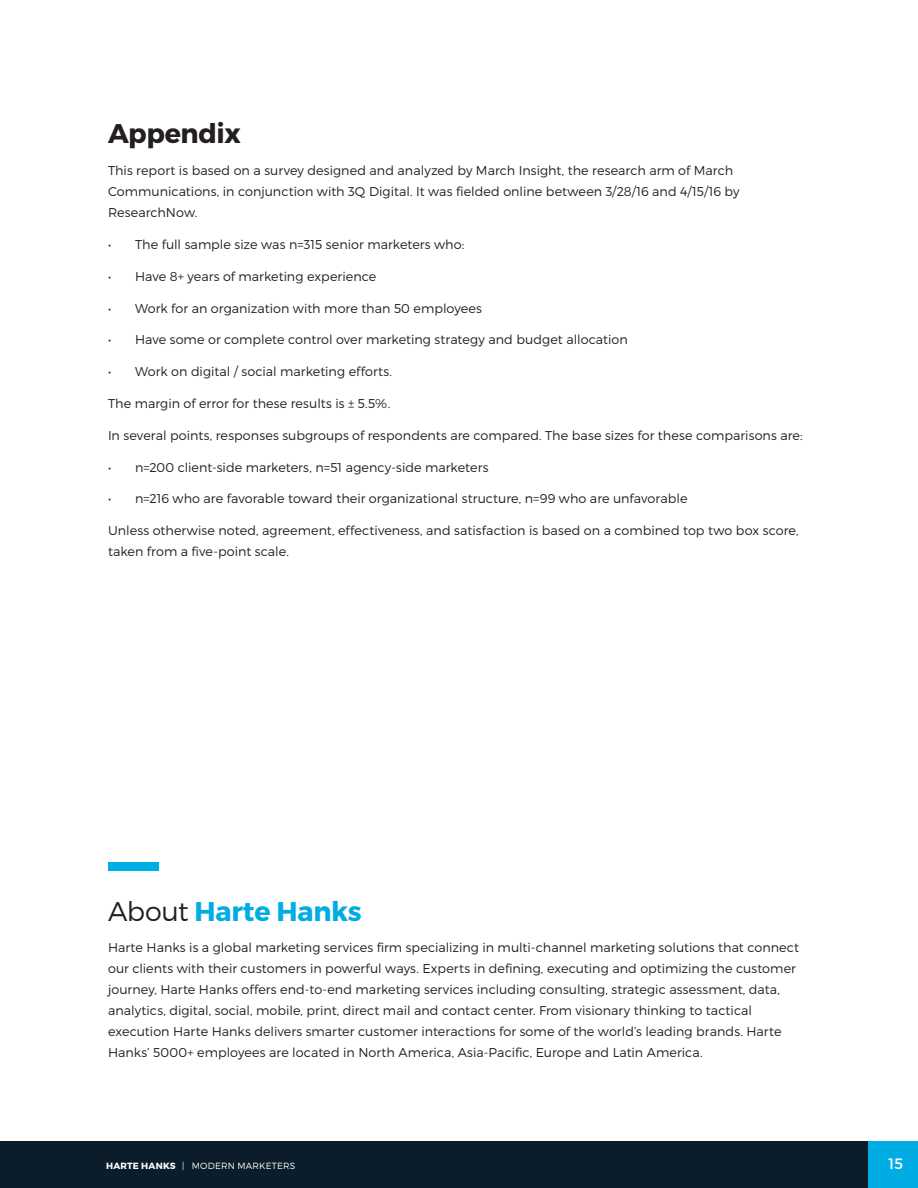
<style>
.page{position:relative;width:918px;height:1188px;background:#fff}
.page>*{position:absolute;margin:0;border:0;box-sizing:border-box;transform-origin:0 0}
.body_sub_head{font:700 27px "Montserrat";letter-spacing:-.01em;color:#00ace4}
.BODY_-_Intro02{font:700 27px "Montserrat";letter-spacing:-.015em;color:#231f20}
.t1{font:15px "Montserrat";color:#fff}
.body_sub_head-2{font:300 12.75px/21px "Montserrat";letter-spacing:.005em;color:#231f20}
.BODY_-_Copy{font:300 12.75px/21px "Montserrat";letter-spacing:.005em;color:#231f20}
.t2{font:300 9px "Montserrat";letter-spacing:.02em;color:#fff}
.s1{font-weight:300;color:#231f20}
.s2{font-weight:700}
</style>
<div class="page">
<div style="left:867px;top:1141px;width:51px;height:47px;background:#00ace4"></div>
<div style="left:0;top:1141px;width:867px;height:47px;background:#0b1d2a"></div>
<div style="left:108px;top:862px;width:51px;height:9px;background:#00ace4"></div>
<p class="BODY_-_Intro02" style="left:108px;top:117px;width:134px">Appendix</p>
<p class="BODY_-_Copy" style="left:108px;top:160px;width:633px">This report is based on a survey designed and analyzed by March Insight, the research arm of March<br>Communications, in conjunction with 3Q Digital. It was fielded online between 3/28/16 and 4/15/16 by<br>ResearchNow.</p>
<p class="body_sub_head-2" style="left:108px;top:234px;width:358px">• The full sample size was n=315 senior marketers who:</p>
<p class="body_sub_head-2" style="left:108px;top:265px;width:270px">• Have 8+ years of marketing experience</p>
<p class="body_sub_head-2" style="left:108px;top:297px;width:376px">• Work for an organization with more than 50 employees</p>
<p class="body_sub_head-2" style="left:108px;top:329px;width:521px">• Have some or complete control over marketing strategy and budget allocation</p>
<p class="body_sub_head-2" style="left:108px;top:361px;width:286px">• Work on digital / social marketing efforts.</p>
<p class="BODY_-_Copy" style="left:108px;top:393px;width:284px">The margin of error for these results is ± 5.5%.</p>
<p class="BODY_-_Copy" style="left:108px;top:424px;width:696px">In several points, responses subgroups of respondents are compared. The base sizes for these comparisons are:</p>
<p class="body_sub_head-2" style="left:108px;top:456px;width:382px">• n=200 client-side marketers, n=51 agency-side marketers</p>
<p class="body_sub_head-2" style="left:108px;top:488px;width:581px">• n=216 who are favorable toward their organizational structure, n=99 who are unfavorable</p>
<p class="BODY_-_Copy" style="left:108px;top:520px;width:692px">Unless otherwise noted, agreement, effectiveness, and satisfaction is based on a combined top two box score, taken from a five-point scale.</p>
<p class="body_sub_head" style="left:108px;top:894px;width:255px"><span class="s1">About</span> Harte Hanks</p>
<p class="body_sub_head-2" style="left:108px;top:937px;width:693px">Harte Hanks is a global marketing services firm specializing in multi-channel marketing solutions that connect our clients with their customers in powerful ways. Experts in defining, executing and optimizing the customer journey, Harte Hanks offers end-to-end marketing services including consulting, strategic assessment, data, analytics, digital, social, mobile, print, direct mail and contact center. From visionary thinking to tactical execution Harte Hanks delivers smarter customer interactions for some of the world’s leading brands. Harte Hanks’ 5000+ employees are located in North America, Asia-Pacific, Europe and Latin America.</p>
<p class="t2" style="left:106px;top:1160px;width:191px"><span class="s2">HARTE HANKS</span> | MODERN MARKETERS</p>
<p class="t1" style="left:889px;top:1154px;width:16px">15</p>
</div>
